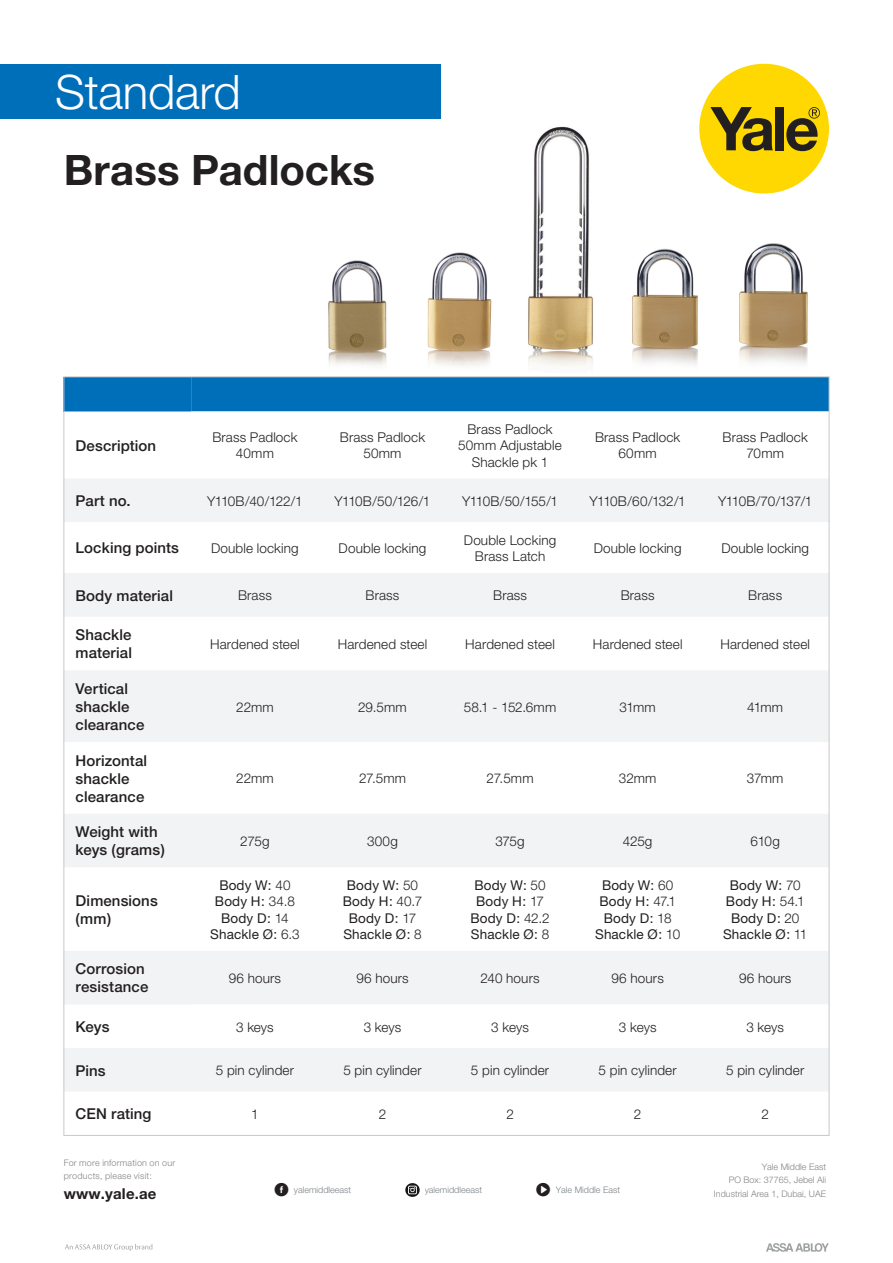
<style>
.page{position:relative;width:893px;height:1263px;background:#fff}
.page>*{position:absolute;margin:0;border:0;box-sizing:border-box;transform-origin:0 0}
.t1{font:300 47.55px "Helvetica Neue";letter-spacing:-.005em;color:#fff}
.t2{font:700 42px "Helvetica Neue";color:#231f20}
.t3{font:21px "socialtype";color:#231f20}
.t4{font:500 15px/18px "Helvetica Neue";letter-spacing:.005em;color:#231f20}
.t5{font:700 15px "Helvetica Neue";letter-spacing:.01em;color:#231f20}
.t6{font:300 13.5px/16.2px "Helvetica Neue";letter-spacing:.01em;color:#231f20;text-align:center}
.t7{font:13.5px "Helvetica Neue";letter-spacing:.01em;color:#231f20}
.t8{font:300 13.5px "Helvetica Neue";letter-spacing:-.04em;color:#231f20}
.t9{font:300 9px/13.5px "Helvetica Neue";color:#818488;text-align:right}
.t10{font:300 9px/13.5px "Helvetica Neue";letter-spacing:.025em;color:#818488}
.t11{font:300 9px "Helvetica Neue";color:#7e8387}
.s1{font-weight:300}
</style>
<div class="page">
<img style="left:513px;top:126px;width:99px;height:251px">
<img style="left:313px;top:260px;width:93px;height:117px">
<img style="left:612px;top:243px;width:217px;height:134px">
<img style="left:408px;top:252px;width:105px;height:125px">
<div style="left:0;top:64px;width:440px;height:54px;background:#006fba"></div>
<div style="left:699px;top:64px;width:130px;height:129px;background:#ffd801;border-radius:50%"></div>
<svg style="left:710px;top:107px;width:63px;height:44px"></svg>
<div style="left:775px;top:107px;width:9px;height:43px;background:#231f20"></div>
<svg style="left:786px;top:107px;width:34px;height:44px"></svg>
<div style="left:64px;top:377px;width:127px;height:34px;background:#006fba"></div>
<div style="left:191px;top:379px;width:636px;height:33px;background:#006fba"></div>
<div style="left:66px;top:479px;width:761px;height:43px;background:#f2f3f4"></div>
<svg style="left:66px;top:573px;width:761px;height:518px;fill:#f2f3f4"></svg>
<svg style="left:766px;top:1243px;width:63px;height:9px"></svg>
<svg style="left:65px;top:1244px;width:87px;height:7px"></svg>
<img style="left:405px;top:1183px;width:15px;height:14px">
<p class="t1" style="left:55px;top:63px;width:187px">Standard</p>
<p class="t2" style="left:64px;top:144px;width:313px">Brass Padlocks</p>
<p class="t4" style="left:76px;top:436px;width:82px">Description</p>
<p class="t6" style="left:212px;top:429px;width:87px">Brass Padlock<br>40mm</p>
<p class="t6" style="left:340px;top:429px;width:87px">Brass Padlock<br>50mm</p>
<p class="t6" style="left:458px;top:421px;width:105px">Brass Padlock<br>50mm Adjustable<br>Shackle pk 1</p>
<p class="t6" style="left:595px;top:429px;width:87px">Brass Padlock<br>60mm</p>
<p class="t6" style="left:723px;top:429px;width:87px">Brass Padlock<br>70mm</p>
<p class="t4" style="left:76px;top:492px;width:57px">Part no.</p>
<p class="t8" style="left:207px;top:493px;width:97px">Y110B/40/122/1</p>
<p class="t8" style="left:335px;top:493px;width:97px">Y110B/50/126/1</p>
<p class="t8" style="left:462px;top:493px;width:97px">Y110B/50/155/1</p>
<p class="t8" style="left:590px;top:493px;width:98px">Y110B/60/132/1</p>
<p class="t8" style="left:718px;top:493px;width:96px">Y110B/70/137/1</p>
<p class="t4" style="left:76px;top:539px;width:105px">Locking points</p>
<p class="t6" style="left:211px;top:540px;width:89px">Double locking</p>
<p class="t6" style="left:339px;top:540px;width:89px">Double locking</p>
<p class="t6" style="left:464px;top:532px;width:94px">Double Locking<br>Brass Latch</p>
<p class="t6" style="left:594px;top:540px;width:89px">Double locking</p>
<p class="t6" style="left:721px;top:540px;width:89px">Double locking</p>
<p class="t4" style="left:76px;top:586px;width:99px">Body material</p>
<p class="t6" style="left:238px;top:587px;width:35px">Brass</p>
<p class="t6" style="left:366px;top:587px;width:35px">Brass</p>
<p class="t6" style="left:493px;top:587px;width:35px">Brass</p>
<p class="t6" style="left:621px;top:587px;width:35px">Brass</p>
<p class="t6" style="left:748px;top:587px;width:35px">Brass</p>
<p class="t4" style="left:76px;top:626px;width:58px">Shackle material</p>
<p class="t6" style="left:210px;top:636px;width:91px">Hardened steel</p>
<p class="t6" style="left:338px;top:636px;width:91px">Hardened steel</p>
<p class="t6" style="left:465px;top:636px;width:91px">Hardened steel</p>
<p class="t6" style="left:593px;top:636px;width:91px">Hardened steel</p>
<p class="t6" style="left:720px;top:636px;width:91px">Hardened steel</p>
<p class="t4" style="left:76px;top:679px;width:70px">Vertical shackle clearance</p>
<p class="t6" style="left:236px;top:698px;width:39px">22mm</p>
<p class="t6" style="left:358px;top:698px;width:50px">29.5mm</p>
<p class="t6" style="left:464px;top:698px;width:94px">58.1 - 152.6mm</p>
<p class="t6" style="left:619px;top:698px;width:38px">31mm</p>
<p class="t6" style="left:747px;top:698px;width:37px">41mm</p>
<p class="t4" style="left:76px;top:751px;width:73px">Horizontal shackle clearance</p>
<p class="t6" style="left:236px;top:770px;width:39px">22mm</p>
<p class="t6" style="left:359px;top:770px;width:48px">27.5mm</p>
<p class="t6" style="left:487px;top:770px;width:48px">27.5mm</p>
<p class="t6" style="left:619px;top:770px;width:39px">32mm</p>
<p class="t6" style="left:747px;top:770px;width:38px">37mm</p>
<p class="t4" style="left:76px;top:823px;width:91px">Weight with keys (grams)</p>
<p class="t6" style="left:240px;top:833px;width:31px">275g</p>
<p class="t6" style="left:367px;top:833px;width:32px">300g</p>
<p class="t6" style="left:495px;top:833px;width:31px">375g</p>
<p class="t6" style="left:623px;top:833px;width:31px">425g</p>
<p class="t6" style="left:751px;top:833px;width:31px">610g</p>
<p class="t4" style="left:76px;top:891px;width:84px">Dimensions (mm)</p>
<p class="t7" style="left:219px;top:877px;width:73px">Body W: <span class="s1">40</span></p>
<p class="t7" style="left:215px;top:893px;width:81px">Body H: <span class="s1">34.8</span></p>
<p class="t7" style="left:221px;top:910px;width:69px">Body D: <span class="s1">14</span></p>
<p class="t7" style="left:210px;top:926px;width:91px">Shackle Ø: <span class="s1">6.3</span></p>
<p class="t7" style="left:347px;top:877px;width:73px">Body W: <span class="s1">50</span></p>
<p class="t7" style="left:343px;top:893px;width:81px">Body H: <span class="s1">40.7</span></p>
<p class="t7" style="left:349px;top:910px;width:69px">Body D: <span class="s1">17</span></p>
<p class="t7" style="left:343px;top:926px;width:80px">Shackle Ø: <span class="s1">8</span></p>
<p class="t7" style="left:474px;top:877px;width:73px">Body W: <span class="s1">50</span></p>
<p class="t7" style="left:476px;top:893px;width:69px">Body H: <span class="s1">17</span></p>
<p class="t7" style="left:470px;top:910px;width:81px">Body D: <span class="s1">42.2</span></p>
<p class="t7" style="left:471px;top:926px;width:80px">Shackle Ø: <span class="s1">8</span></p>
<p class="t7" style="left:602px;top:877px;width:73px">Body W: <span class="s1">60</span></p>
<p class="t7" style="left:599px;top:893px;width:78px">Body H: <span class="s1">47.1</span></p>
<p class="t7" style="left:604px;top:910px;width:69px">Body D: <span class="s1">18</span></p>
<p class="t7" style="left:595px;top:926px;width:87px">Shackle Ø: <span class="s1">10</span></p>
<p class="t7" style="left:730px;top:877px;width:72px">Body W: <span class="s1">70</span></p>
<p class="t7" style="left:726px;top:893px;width:80px">Body H: <span class="s1">54.1</span></p>
<p class="t7" style="left:731px;top:910px;width:70px">Body D: <span class="s1">20</span></p>
<p class="t7" style="left:723px;top:926px;width:86px">Shackle Ø: <span class="s1">11</span></p>
<p class="t4" style="left:76px;top:960px;width:74px">Corrosion resistance</p>
<p class="t6" style="left:229px;top:970px;width:54px">96 hours</p>
<p class="t6" style="left:356px;top:970px;width:54px">96 hours</p>
<p class="t6" style="left:481px;top:970px;width:61px">240 hours</p>
<p class="t6" style="left:611px;top:970px;width:54px">96 hours</p>
<p class="t6" style="left:739px;top:970px;width:54px">96 hours</p>
<p class="t4" style="left:76px;top:1017px;width:35px">Keys</p>
<p class="t6" style="left:236px;top:1018px;width:39px">3 keys</p>
<p class="t6" style="left:364px;top:1018px;width:39px">3 keys</p>
<p class="t6" style="left:491px;top:1018px;width:39px">3 keys</p>
<p class="t6" style="left:619px;top:1018px;width:39px">3 keys</p>
<p class="t6" style="left:746px;top:1018px;width:39px">3 keys</p>
<p class="t4" style="left:76px;top:1061px;width:32px">Pins</p>
<p class="t6" style="left:216px;top:1062px;width:80px">5 pin cylinder</p>
<p class="t6" style="left:343px;top:1062px;width:80px">5 pin cylinder</p>
<p class="t6" style="left:471px;top:1062px;width:80px">5 pin cylinder</p>
<p class="t6" style="left:598px;top:1062px;width:80px">5 pin cylinder</p>
<p class="t6" style="left:726px;top:1062px;width:80px">5 pin cylinder</p>
<p class="t4" style="left:76px;top:1105px;width:77px">CEN rating</p>
<p class="t6" style="left:251px;top:1105px;width:9px">1</p>
<p class="t6" style="left:379px;top:1105px;width:9px">2</p>
<p class="t6" style="left:506px;top:1105px;width:9px">2</p>
<p class="t6" style="left:634px;top:1105px;width:9px">2</p>
<p class="t6" style="left:761px;top:1105px;width:9px">2</p>
<p class="t10" style="left:64px;top:1156px;width:113px">For more information on our products, please visit:</p>
<p class="t5" style="left:64px;top:1185px;width:94px">www.yale.ae</p>
<p class="t3" style="left:273px;top:1177px;width:19px">B</p>
<p class="t11" style="left:294px;top:1184px;width:59px">yalemiddleeast</p>
<p class="t11" style="left:425px;top:1184px;width:59px">yalemiddleeast</p>
<p class="t3" style="left:534px;top:1177px;width:19px">F</p>
<p class="t11" style="left:556px;top:1184px;width:66px">Yale Middle East</p>
<p class="t9" style="left:714px;top:1159px;width:114px">Yale Middle East<br>PO Box: 37765, Jebel Ali<br>Industrial Area 1, Dubai, UAE</p>
</div>
